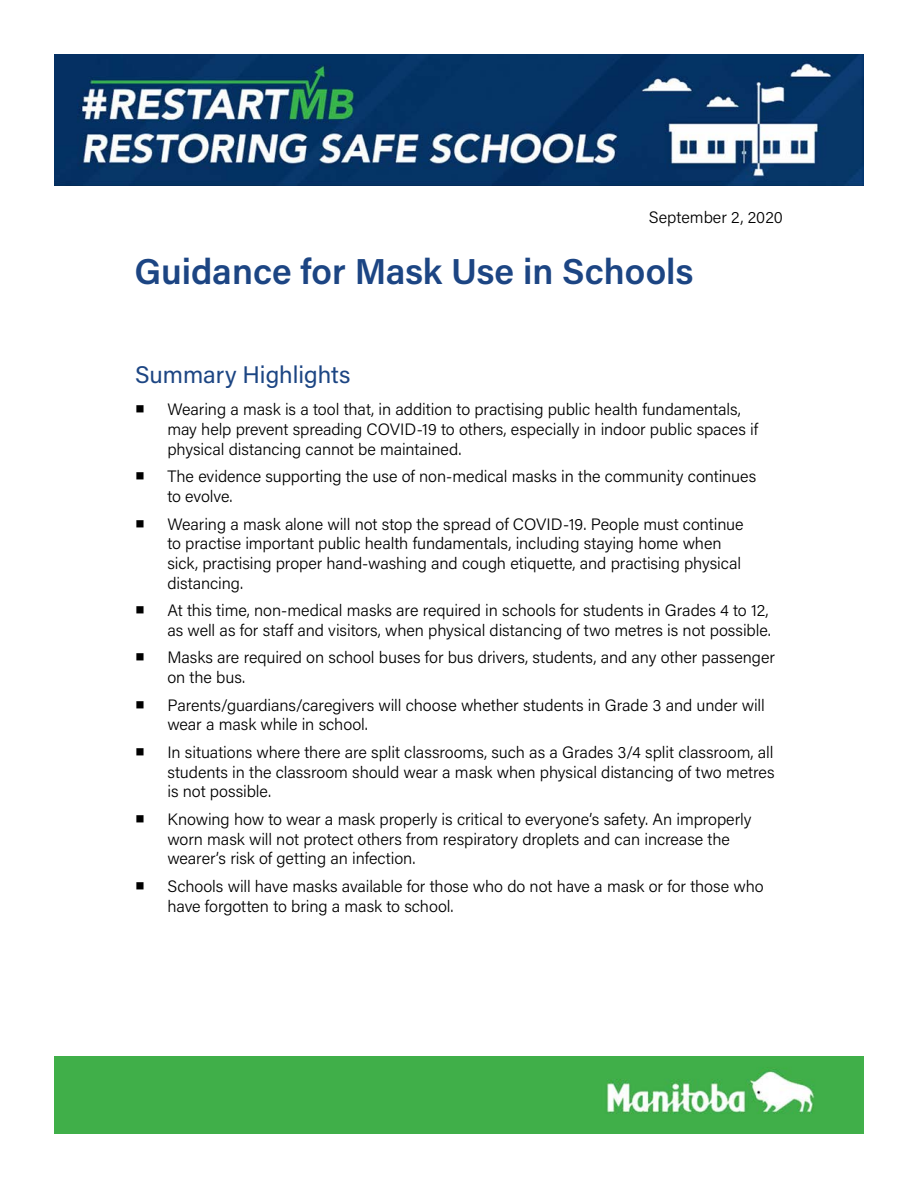
<style>
.page{position:relative;width:918px;height:1188px;background:#fff}
.page>*{position:absolute;margin:0;border:0;box-sizing:border-box;transform-origin:0 0}
.Head_A_blue{font:600 36px "Acumin Pro";color:#1c4583}
.Head_B{font:24px "Acumin Pro";color:#1c4583}
.Paragraph__5{font:300 16.5px/19.8px "Acumin Pro";letter-spacing:-.005em;color:#000}
.s1{font-family:"Arial Unicode MS";font-weight:400}
</style>
<div class="page">
<img style="left:54px;top:54px;width:810px;height:132px">
<img style="left:54px;top:1056px;width:810px;height:78px">
<p class="Paragraph__5" style="left:649px;top:207px;width:136px">September 2, 2020</p>
<h1 class="Head_A_blue" style="left:134px;top:247px;width:560px">Guidance for Mask Use in Schools</h1>
<h2 class="Head_B" style="left:135px;top:358px;width:217px">Summary Highlights</h2>
<p class="Paragraph__5" style="left:167px;top:399px;width:592px;text-indent:-32px"><span class="s1">■</span> Wearing a mask is a tool that, in addition to practising public health fundamentals, may help prevent spreading COVID-19 to others, especially in indoor public spaces if physical distancing cannot be maintained.</p>
<p class="Paragraph__5" style="left:167px;top:466px;width:590px;text-indent:-32px"><span class="s1">■</span> The evidence supporting the use of non-medical masks in the community continues to evolve.</p>
<p class="Paragraph__5" style="left:167px;top:513px;width:578px;text-indent:-32px"><span class="s1">■</span> Wearing a mask alone will not stop the spread of COVID-19. People must continue to practise important public health fundamentals, including staying home when sick, practising proper hand-washing and cough etiquette, and practising physical distancing.</p>
<p class="Paragraph__5" style="left:135px;top:600px;width:638px;text-align:right"><span class="s1">■</span> At this time, non-medical masks are required in schools for students in Grades 4 to 12, as well as for staff and visitors, when physical distancing of two metres is not possible.</p>
<p class="Paragraph__5" style="left:167px;top:647px;width:609px;text-indent:-32px"><span class="s1">■</span> Masks are required on school buses for bus drivers, students, and any other passenger on the bus.</p>
<p class="Paragraph__5" style="left:167px;top:694px;width:599px;text-indent:-32px"><span class="s1">■</span> Parents/guardians/caregivers will choose whether students in Grade 3 and under will wear a mask while in school.</p>
<p class="Paragraph__5" style="left:167px;top:741px;width:609px;text-align:justify;text-indent:-32px"><span class="s1">■</span> In situations where there are split classrooms, such as a Grades 3/4 split classroom, all students in the classroom should wear a mask when physical distancing of two metres is not possible.</p>
<p class="Paragraph__5" style="left:167px;top:808px;width:586px;text-indent:-32px"><span class="s1">■</span> Knowing how to wear a mask properly is critical to everyone’s safety. An improperly worn mask will not protect others from respiratory droplets and can increase the wearer’s risk of getting an infection.</p>
<p class="Paragraph__5" style="left:167px;top:875px;width:598px;text-indent:-32px"><span class="s1">■</span> Schools will have masks available for those who do not have a mask or for those who have forgotten to bring a mask to school.</p>
</div>
